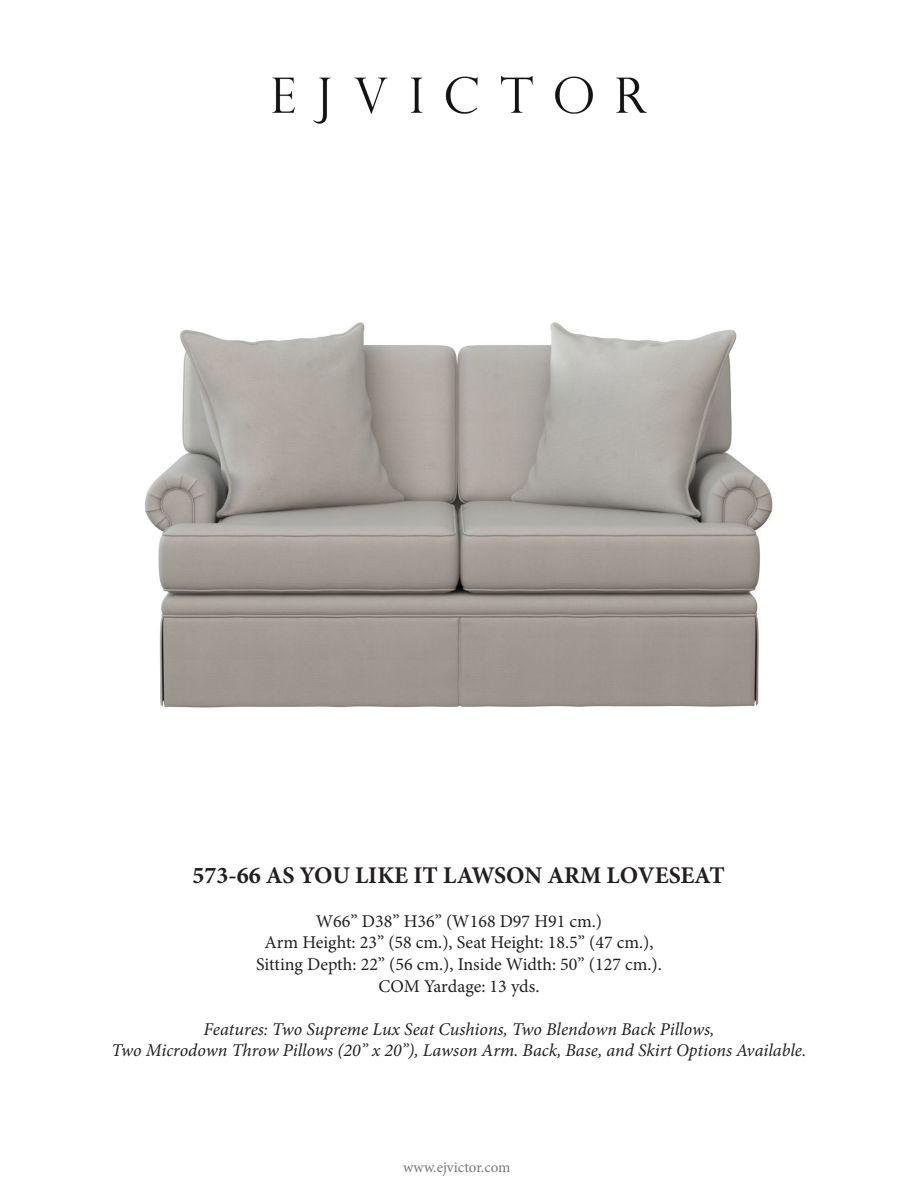
<style>
.page{position:relative;width:918px;height:1188px;background:#fff}
.page>*{position:absolute;margin:0;border:0;box-sizing:border-box;transform-origin:0 0}
.t1{font:700 24px "Minion Pro";color:#231f20}
.t2{font:18px/21.6px "Minion Pro";color:#231f20;text-align:center}
.t3{font:italic 18px/21.6px "Minion Pro";color:#231f20;text-align:center}
.t4{font:15px "Minion Pro";color:#76787b}
</style>
<div class="page">
<img style="left:272px;top:75px;width:375px;height:49px">
<img style="left:145px;top:322px;width:628px;height:386px">
<p class="t1" style="left:193px;top:858px;width:534px">573-66 AS YOU LIKE IT LAWSON ARM LOVESEAT</p>
<p class="t2" style="left:256px;top:910px;width:407px">W66” D38” H36” (W168 D97 H91 cm.)<br>Arm Height: 23” (58 cm.), Seat Height: 18.5” (47 cm.), Sitting Depth: 22” (56 cm.), Inside Width: 50” (127 cm.).<br>COM Yardage: 13 yds.</p>
<p class="t3" style="left:112px;top:1018px;width:696px">Features: Two Supreme Lux Seat Cushions, Two Blendown Back Pillows,<br>Two Microdown Throw Pillows (20” x 20”), Lawson Arm. Back, Base, and Skirt Options Available.</p>
<p class="t4" style="left:403px;top:1157px;width:109px">www.ejvictor.com</p>
</div>
